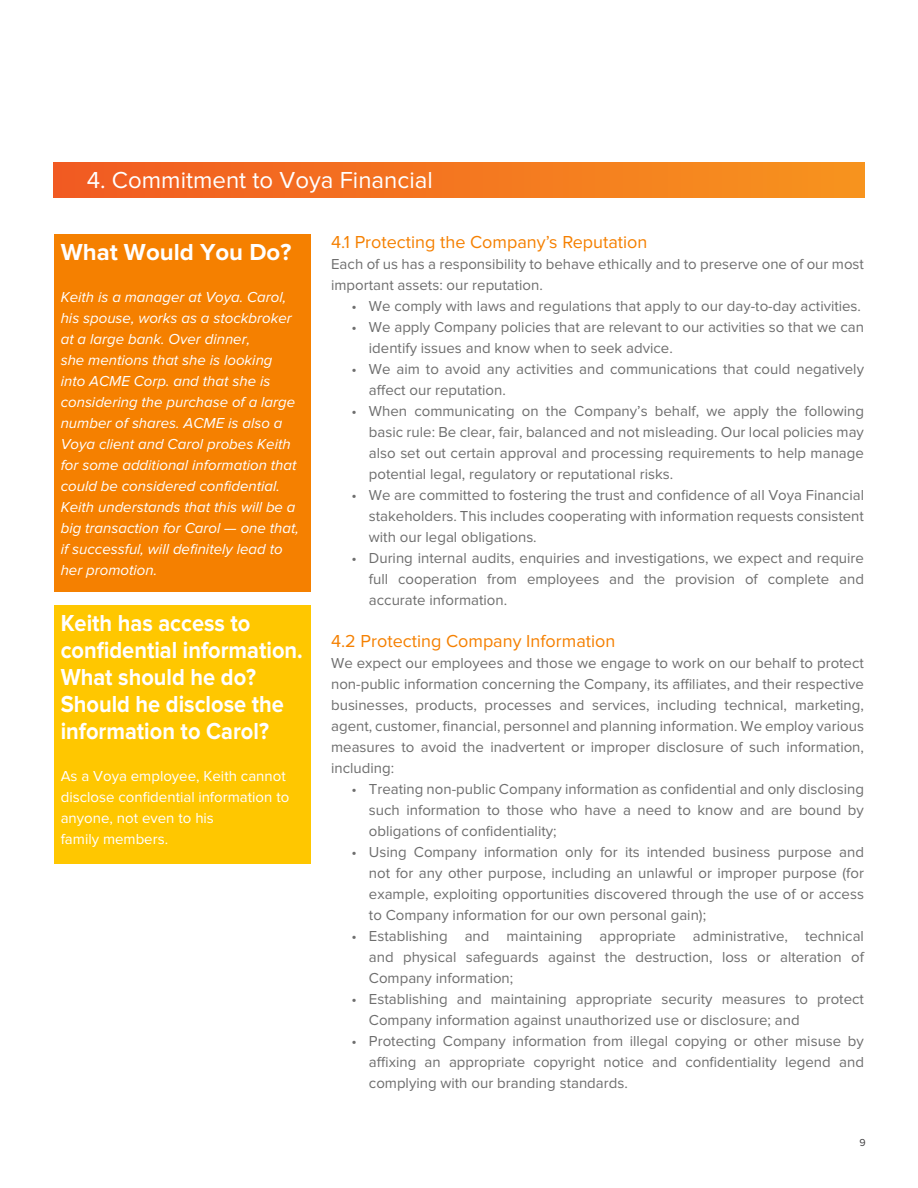
<style>
.page{position:relative;width:918px;height:1188px;background:#fff}
.page>*{position:absolute;margin:0;border:0;box-sizing:border-box;transform-origin:0 0}
.t1{font:700 24px/27px "Proxima Nova";color:#fff;scale:.91 1}
.t2{font:24px "Proxima Nova";color:#fff}
.t3{font:700 24px "Proxima Nova";color:#fff}
.t4{font:18px "Proxima Nova";color:#f58000}
.t5{font:15px/21px "Proxima Nova";color:#6e6e6e;text-align:justify}
.t6{font:italic 15px/21px "Proxima Nova";color:#fff}
.t7{font:15px/21px "Proxima Nova";color:#fff}
.t8{font:10.5px "Proxima Nova";color:#414042}
</style>
<div class="page">
<div style="left:53px;top:162px;width:811px;height:36px;background:linear-gradient(to right,#f15a22,#f7941e)"></div>
<div style="left:54px;top:234px;width:256px;height:358px;background:#f58000"></div>
<div style="left:54px;top:605px;width:256px;height:259px;background:#ffc700"></div>
<h1 class="t2" style="left:87px;top:169px;width:348px">4. Commitment to Voya Financial</h1>
<h1 class="t3" style="left:61px;top:241px;width:232px">What Would You Do?</h1>
<p class="t6" style="left:61px;top:287px;width:240px">Keith is a manager at Voya. Carol, his spouse, works as a stockbroker at a large bank. Over dinner,<br>she mentions that she is looking into ACME Corp. and that she is considering the purchase of a large number of shares. ACME is also a<br>Voya client and Carol probes Keith for some additional information that could be considered confidential.<br>Keith understands that this will be a big transaction for Carol — one that, if successful, will definitely lead to her promotion.</p>
<h1 class="t1" style="left:61px;top:610px;width:268px">Keith has access to confidential information.<br>What should he do?<br>Should he disclose the information to Carol?</h1>
<p class="t7" style="left:61px;top:766px;width:230px">As a Voya employee, Keith cannot disclose confidential information to anyone, not even to his<br>family members.</p>
<p class="t4" style="left:331px;top:234px;width:318px">4.1 Protecting the Company’s Reputation</p>
<p class="t5" style="left:331px;top:254px;width:534px">Each of us has a responsibility to behave ethically and to preserve one of our most important assets: our reputation.</p>
<p class="t5" style="left:352px;top:296px;width:511px">• We comply with laws and regulations that apply to our day-to-day activities.</p>
<p class="t5" style="left:369px;top:317px;width:497px;text-indent:-17px">• We apply Company policies that are relevant to our activities so that we can identify issues and know when to seek advice.</p>
<p class="t5" style="left:369px;top:359px;width:497px;text-indent:-17px">• We aim to avoid any activities and communications that could negatively affect our reputation.</p>
<p class="t5" style="left:369px;top:401px;width:497px;text-indent:-17px">• When communicating on the Company’s behalf, we apply the following basic rule: Be clear, fair, balanced and not misleading. Our local policies may also set out certain approval and processing requirements to help manage potential legal, regulatory or reputational risks.</p>
<p class="t5" style="left:369px;top:485px;width:497px;text-indent:-17px">• We are committed to fostering the trust and confidence of all Voya Financial stakeholders. This includes cooperating with information requests consistent with our legal obligations.</p>
<p class="t5" style="left:369px;top:548px;width:497px;text-indent:-17px">• During internal audits, enquiries and investigations, we expect and require full cooperation from employees and the provision of complete and accurate information.</p>
<p class="t4" style="left:331px;top:633px;width:286px">4.2 Protecting Company Information</p>
<p class="t5" style="left:331px;top:653px;width:534px">We expect our employees and those we engage to work on our behalf to protect non-public information concerning the Company, its affiliates, and their respective businesses, products, processes and services, including technical, marketing, agent, customer, financial, personnel and planning information. We employ various measures to avoid the inadvertent or improper disclosure of such information, including:</p>
<p class="t5" style="left:369px;top:779px;width:497px;text-indent:-17px">• Treating non-public Company information as confidential and only disclosing such information to those who have a need to know and are bound by obligations of confidentiality;</p>
<p class="t5" style="left:369px;top:842px;width:497px;text-indent:-17px">• Using Company information only for its intended business purpose and not for any other purpose, including an unlawful or improper purpose (for example, exploiting opportunities discovered through the use of or access to Company information for our own personal gain);</p>
<p class="t5" style="left:369px;top:926px;width:497px;text-indent:-17px">• Establishing and maintaining appropriate administrative, technical and physical safeguards against the destruction, loss or alteration of Company information;</p>
<p class="t5" style="left:369px;top:989px;width:497px;text-indent:-17px">• Establishing and maintaining appropriate security measures to protect<br>Company information against unauthorized use or disclosure; and</p>
<p class="t5" style="left:369px;top:1031px;width:497px;text-indent:-17px">• Protecting Company information from illegal copying or other misuse by affixing an appropriate copyright notice and confidentiality legend and complying with our branding standards.</p>
<p class="t8" style="left:859px;top:1138px;width:8px">9</p>
</div>
